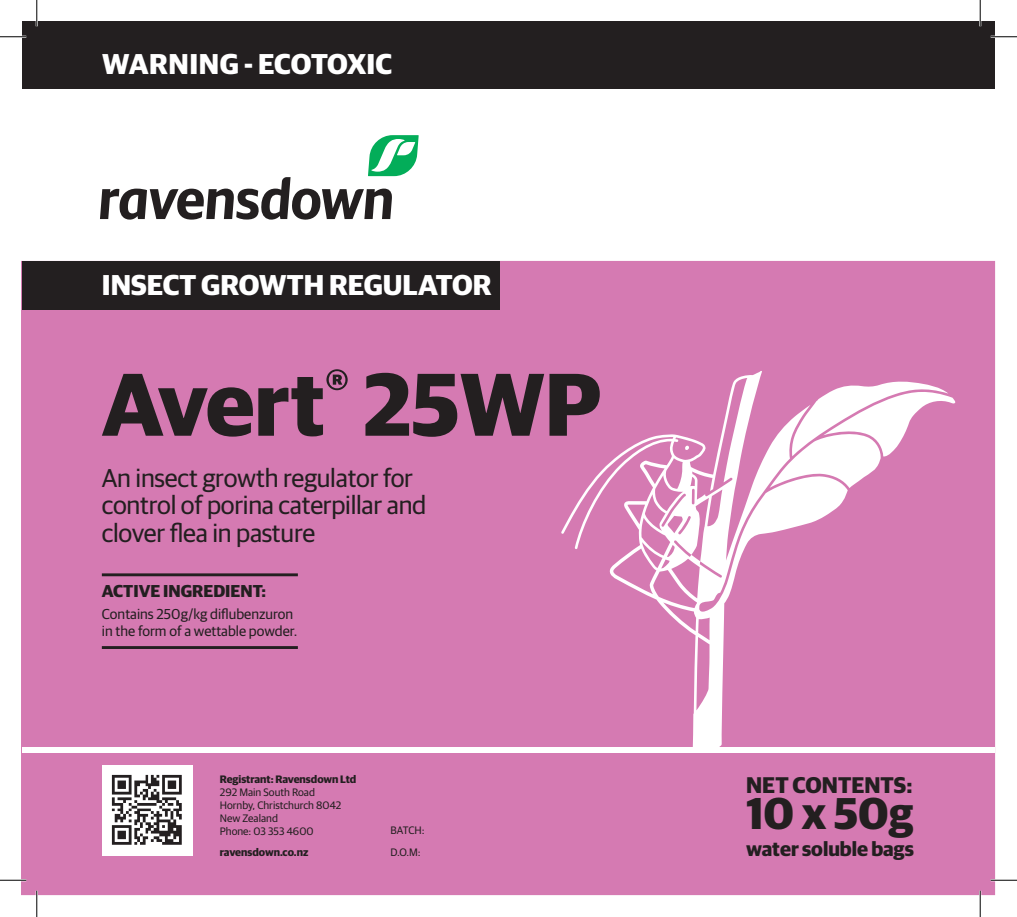
<style>
.page{position:relative;width:1017px;height:917px;background:#fff}
.page>*{position:absolute;margin:0;border:0;box-sizing:border-box;transform-origin:0 0}
.t1{font:700 89.25px "Guardian Sans";color:#231f20}
.t2{font:700 44.62px "Guardian Sans";color:#231f20}
.t3{font:700 28.7px "Guardian Sans";color:#fff}
.t4{font:25.9px/27.3px "Guardian Sans";letter-spacing:-.01em;color:#231f20}
.t5{font:700 22.75px "Guardian Sans";color:#231f20}
.t6{font:700 20.12px "Guardian Sans";color:#231f20}
.t7{font:700 17.32px "Guardian Sans";color:#231f20}
.t8{font:14.35px/16.6px "Guardian Sans";color:#231f20}
.t9{font:10.85px "Guardian Sans";color:#231f20}
.t10{font:700 10.85px "Guardian Sans";color:#231f20}
</style>
<div class="page">
<div style="left:22px;top:261px;width:972px;height:633px;background:#d57ab2"></div>
<div style="left:22px;top:747px;width:971px;height:5px;background:#fff"></div>
<div style="left:22px;top:22px;width:971px;height:67px;background:#231f20"></div>
<img style="left:102px;top:765px;width:91px;height:90px">
<div style="left:22px;top:261px;width:477px;height:48px;background:#231f20"></div>
<svg style="left:561px;top:371px;width:286px;height:376px"></svg>
<svg style="left:769px;top:380px;width:186px;height:108px"></svg>
<svg style="left:684px;top:445px;width:4px;height:5px"></svg>
<hr style="left:102px;top:573px;width:196px;height:3px;background:#231f20">
<hr style="left:102px;top:646px;width:196px;height:3px;background:#231f20">
<svg style="left:100px;top:135px;width:318px;height:85px"></svg>
<hr style="left:0;top:36px;width:26px;height:2px;background:#fff">
<hr style="left:990px;top:36px;width:26px;height:2px;background:#fff">
<hr style="left:0;top:879px;width:26px;height:2px;background:#fff">
<hr style="left:990px;top:879px;width:26px;height:2px;background:#fff">
<hr style="left:36px;top:0;width:2px;height:26px;background:#fff">
<hr style="left:36px;top:891px;width:2px;height:26px;background:#fff">
<hr style="left:978px;top:0;width:2px;height:26px;background:#fff">
<hr style="left:978px;top:891px;width:2px;height:26px;background:#fff">
<svg style="left:0;top:36px;width:26px;height:1px"></svg>
<svg style="left:990px;top:36px;width:26px;height:1px"></svg>
<svg style="left:0;top:880px;width:26px;height:1px"></svg>
<svg style="left:990px;top:880px;width:26px;height:1px"></svg>
<svg style="left:36px;top:0;width:1px;height:26px"></svg>
<svg style="left:36px;top:891px;width:1px;height:26px"></svg>
<svg style="left:979px;top:0;width:1px;height:26px"></svg>
<svg style="left:979px;top:891px;width:1px;height:26px"></svg>
<p class="t3" style="left:102px;top:43px;width:291px">WARNING - ECOTOXIC</p>
<p class="t3" style="left:102px;top:264px;width:391px">INSECT GROWTH REGULATOR</p>
<p class="t1" style="left:102px;top:338px;width:500px">Avert<sup>®</sup> 25WP</p>
<p class="t4" style="left:102px;top:462px;width:326px">An insect growth regulator for control of porina caterpillar and clover flea in pasture</p>
<p class="t7" style="left:102px;top:578px;width:165px">ACTIVE INGREDIENT:</p>
<p class="t8" style="left:102px;top:605px;width:197px">Contains 250g/kg diflubenzuron in the form of a wettable powder.</p>
<p class="t10" style="left:220px;top:771px;width:138px">Registrant: Ravensdown Ltd</p>
<p class="t9" style="left:220px;top:784px;width:97px">292 Main South Road</p>
<p class="t9" style="left:220px;top:797px;width:123px">Hornby, Christchurch 8042</p>
<p class="t9" style="left:220px;top:810px;width:60px">New Zealand</p>
<p class="t9" style="left:220px;top:824px;width:95px">Phone: 03 353 4600</p>
<p class="t10" style="left:220px;top:844px;width:90px">ravensdown.co.nz</p>
<p class="t9" style="left:390px;top:823px;width:36px">BATCH:</p>
<p class="t9" style="left:390px;top:844px;width:32px">D.O.M:</p>
<p class="t5" style="left:746px;top:767px;width:168px">NET CONTENTS:</p>
<p class="t2" style="left:746px;top:780px;width:168px">10 x 50g</p>
<p class="t6" style="left:746px;top:833px;width:169px">water soluble bags</p>
</div>
